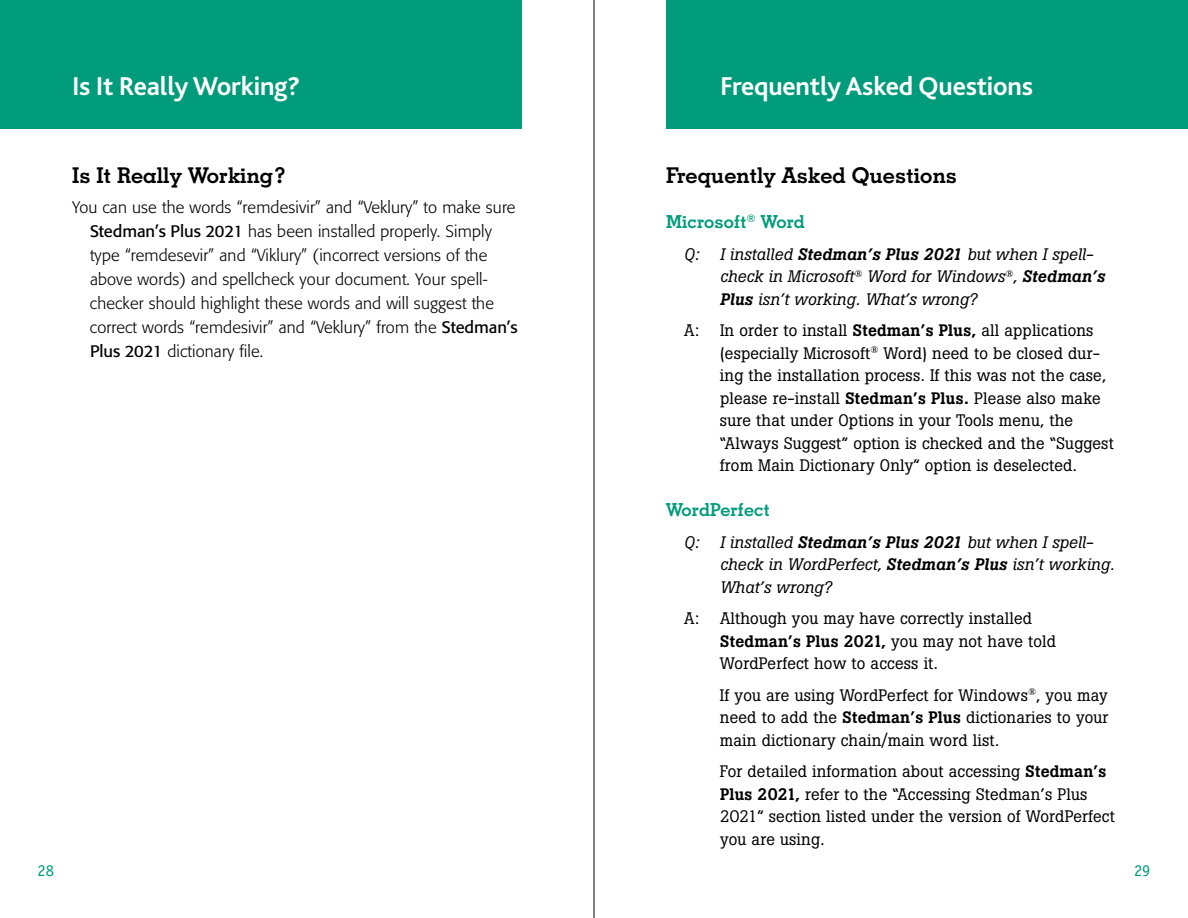
<style>
.page{position:relative;width:1188px;height:918px;background:#fff}
.page>*{position:absolute;margin:0;border:0;box-sizing:border-box;transform-origin:0 0}
.t1{font:700 27px "Bliss 2";letter-spacing:-.01em;color:#fff}
.t2{font:700 21.75px "Geometric Slab 703 BT";letter-spacing:.005em;color:#000}
.t3{font:700 18px "Geometric Slab 703 BT";letter-spacing:.01em;color:#009b7a}
.t4{font:16.5px/22.5px "Boton";letter-spacing:.01em;color:#000}
.t5{font:300 16.5px/24px "Formata";letter-spacing:.01em;color:#000}
.t6{font:italic 16.5px/22.5px "Boton";letter-spacing:.01em;color:#000}
.t7{font:16.5px "Officina Serif";color:#009b7a}
.s1{font-weight:400}
.s2{font-weight:500}
</style>
<div class="page">
<hr style="left:594px;top:0;width:1px;height:918px;background:#000">
<div style="left:0;top:0;width:522px;height:129px;background:#009b7a"></div>
<div style="left:666px;top:0;width:522px;height:129px;background:#009b7a"></div>
<h1 class="t1" style="left:72px;top:69px;width:230px">Is It Really Working?</h1>
<h1 class="t1" style="left:720px;top:69px;width:315px">Frequently Asked Questions</h1>
<h2 class="t2" style="left:72px;top:162px;width:216px">Is It Really Working?</h2>
<p class="t5" style="left:90px;top:195px;width:429px;text-indent:-18px">You can use the words “remdesivir” and “Veklury” to make sure <span class="s1">Stedman’s Plus 2021</span> has been installed properly. Simply type “remdesevir” and “Viklury” (incorrect versions of the above words) and spellcheck your document. Your spell&shy;checker should highlight these words and will suggest the correct words “remdesivir” and “Veklury” from the <span class="s1">Stedman’s Plus 2021</span> dictionary file.</p>
<h2 class="t2" style="left:666px;top:162px;width:292px">Frequently Asked Questions</h2>
<p class="t3" style="left:666px;top:211px;width:140px">Microsoft<sup>®</sup> Word</p>
<p class="t6" style="left:684px;top:243px;width:17px">Q:</p>
<p class="t6" style="left:720px;top:243px;width:387px">I installed <span class="s2">Stedman’s Plus 2021</span> but when I spell&shy;check in Microsoft<sup>®</sup> Word for Windows<sup>®</sup>, <span class="s2">Stedman’s<br>Plus</span> isn’t working. What’s wrong?</p>
<p class="t4" style="left:684px;top:319px;width:17px">A:</p>
<p class="t4" style="left:720px;top:319px;width:395px">In order to install <span class="s2">Stedman’s Plus,</span> all applications (especially Microsoft<sup>®</sup> Word) need to be closed dur&shy;ing the installation process. If this was not the case, please re-install <span class="s2">Stedman’s Plus.</span> Please also make sure that under Options in your Tools menu, the “Always Suggest” option is checked and the “Suggest from Main Dictionary Only” option is deselected.</p>
<p class="t3" style="left:666px;top:499px;width:105px">WordPerfect</p>
<p class="t6" style="left:684px;top:531px;width:17px">Q:</p>
<p class="t6" style="left:720px;top:531px;width:396px">I installed <span class="s2">Stedman’s Plus 2021</span> but when I spell&shy;check in WordPerfect, <span class="s2">Stedman’s Plus</span> isn’t working.<br>What’s wrong?</p>
<p class="t4" style="left:684px;top:607px;width:17px">A:</p>
<p class="t4" style="left:720px;top:607px;width:338px">Although you may have correctly installed<br><span class="s2">Stedman’s Plus 2021,</span> you may not have told<br>WordPerfect how to access it.</p>
<p class="t4" style="left:720px;top:684px;width:390px;text-align:justify">If you are using WordPerfect for Windows<sup>®</sup>, you may need to add the <span class="s2">Stedman’s Plus</span> dictionaries to your main dictionary chain/main word list.</p>
<p class="t4" style="left:720px;top:760px;width:396px">For detailed information about accessing <span class="s2">Stedman’s Plus 2021,</span> refer to the “Accessing Stedman’s Plus 2021” section listed under the version of WordPerfect you are using.</p>
<p class="t7" style="left:38px;top:861px;width:18px">28</p>
<p class="t7" style="left:1134px;top:861px;width:18px">29</p>
</div>
